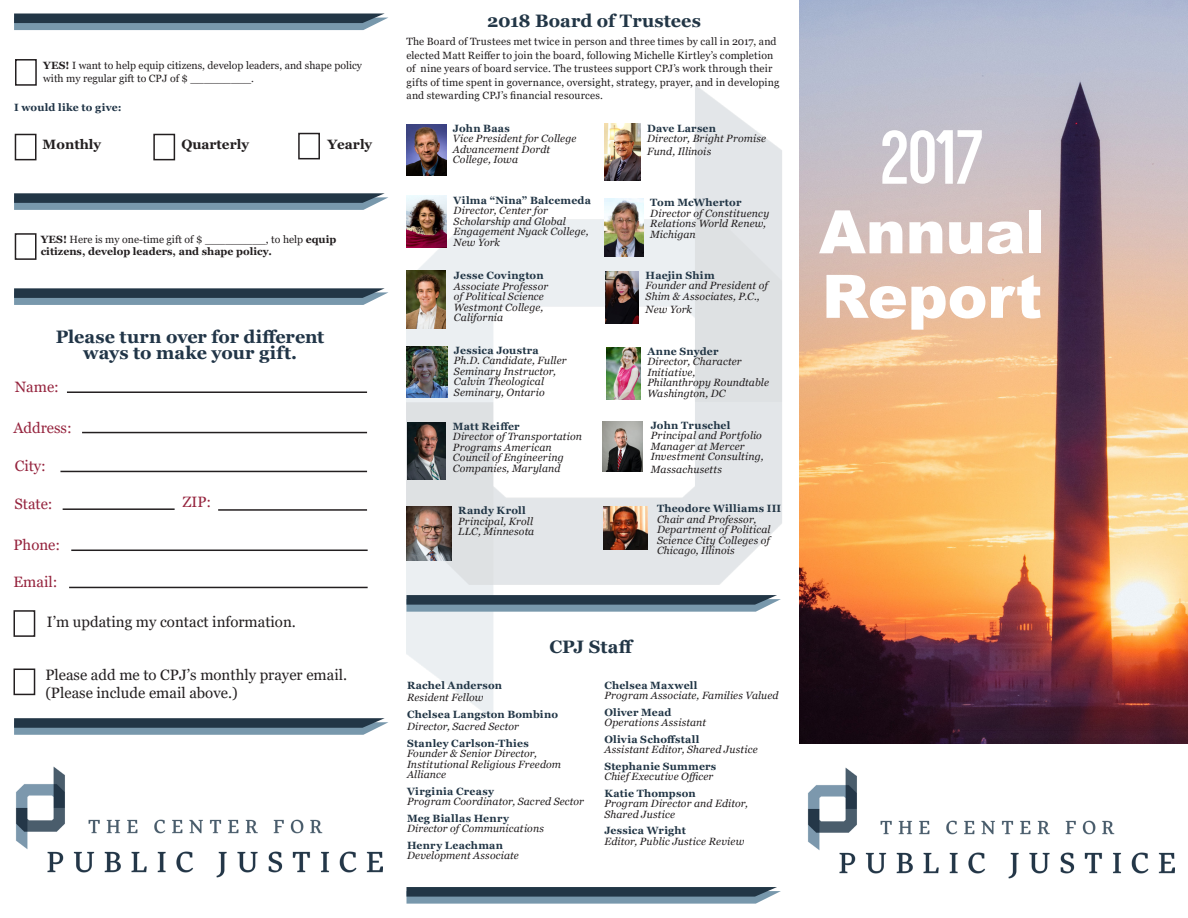
<style>
.page{position:relative;width:1188px;height:918px;background:#fff}
.page>*{position:absolute;margin:0;border:0;box-sizing:border-box;transform-origin:0 0}
.t1{font:76.5px "Kenzo";color:#fff}
.t2{font:900 60px "Arial";letter-spacing:-.005em;color:#fff}
.t3{font:700 18px "Georgia";color:#213547}
.t4{font:700 18px "Georgia";color:#223646}
.t5{font:15px "Georgia";color:#231f20}
.t6{font:15px "Georgia";color:#95233d}
.t7{font:700 13.5px "Georgia";color:#231f20}
.t8{font:italic 10.5px/10.5px "Georgia";letter-spacing:.01em;color:#231f20}
.t9{font:10.5px/13.5px "Georgia";letter-spacing:.01em;color:#231f20}
.t10{font:700 10.5px "Georgia";letter-spacing:.02em;color:#223646}
.t11{font:700 10.5px/12.6px "Georgia";color:#231f20}
.t12{font:700 10.5px "Georgia";letter-spacing:.01em;color:#213547}
.s1{font-weight:700}
.s2{font-weight:400}
</style>
<div class="page">
<img style="left:221px;top:85px;width:561px;height:633px">
<img style="left:799px;top:0;width:389px;height:744px">
<img style="left:807px;top:767px;width:367px;height:112px">
<img style="left:604px;top:506px;width:43px;height:43px">
<img style="left:603px;top:422px;width:39px;height:50px">
<img style="left:607px;top:347px;width:34px;height:52px">
<img style="left:605px;top:271px;width:34px;height:52px">
<img style="left:604px;top:199px;width:40px;height:58px">
<img style="left:605px;top:124px;width:35px;height:57px">
<img style="left:406px;top:507px;width:45px;height:54px">
<img style="left:407px;top:422px;width:39px;height:58px">
<img style="left:406px;top:346px;width:41px;height:51px">
<img style="left:407px;top:271px;width:38px;height:57px">
<img style="left:406px;top:195px;width:40px;height:52px">
<img style="left:406px;top:124px;width:40px;height:52px">
<div style="left:15px;top:59px;width:22px;height:27px;border:2px solid #231f20"></div>
<div style="left:15px;top:134px;width:22px;height:26px;border:2px solid #231f20"></div>
<div style="left:153px;top:134px;width:22px;height:26px;border:2px solid #231f20"></div>
<div style="left:298px;top:133px;width:22px;height:26px;border:2px solid #231f20"></div>
<div style="left:15px;top:233px;width:22px;height:27px;border:2px solid #231f20"></div>
<hr style="left:67px;top:391px;width:300px;height:2px;background:#231f20">
<hr style="left:82px;top:432px;width:285px;height:1px;background:#231f20">
<hr style="left:63px;top:508px;width:112px;height:2px;background:#231f20">
<hr style="left:218px;top:509px;width:149px;height:2px;background:#231f20">
<hr style="left:71px;top:550px;width:297px;height:1px;background:#231f20">
<hr style="left:69px;top:587px;width:299px;height:1px;background:#231f20">
<div style="left:14px;top:610px;width:21px;height:27px;border:2px solid #231f20"></div>
<div style="left:14px;top:669px;width:21px;height:26px;border:2px solid #231f20"></div>
<hr style="left:60px;top:471px;width:307px;height:1px;background:#231f20">
<img style="left:15px;top:766px;width:368px;height:112px">
<svg style="left:14px;top:14px;width:374px;height:16px;background:#4d6577"></svg>
<svg style="left:14px;top:193px;width:375px;height:17px;background:#516879"></svg>
<svg style="left:14px;top:288px;width:375px;height:17px;background:#516879"></svg>
<svg style="left:14px;top:718px;width:374px;height:17px;background:#506879"></svg>
<svg style="left:406px;top:595px;width:375px;height:17px;background:#506879"></svg>
<svg style="left:406px;top:887px;width:375px;height:17px;background:#516879"></svg>
<p class="t9" style="left:43px;top:59px;width:320px"><span class="s1">YES!</span> I want to help equip citizens, develop leaders, and shape policy</p>
<p class="t9" style="left:43px;top:72px;width:212px">with my regular gift to CPJ of $ _________.</p>
<p class="t12" style="left:14px;top:101px;width:109px">I would like to give:</p>
<p class="t7" style="left:43px;top:136px;width:60px">Monthly</p>
<p class="t7" style="left:181px;top:136px;width:69px">Quarterly</p>
<p class="t7" style="left:327px;top:136px;width:46px">Yearly</p>
<p class="t11" style="left:41px;top:233px;width:297px">YES! <span class="s2">Here is my one-time gift of $ _________, to help</span> equip citizens, develop leaders, and shape policy.</p>
<p class="t3" style="left:56px;top:325px;width:270px">Please turn over for different</p>
<p class="t3" style="left:83px;top:341px;width:215px">ways to make your gift.</p>
<p class="t6" style="left:15px;top:378px;width:46px">Name:</p>
<p class="t6" style="left:14px;top:418px;width:60px">Address:</p>
<p class="t6" style="left:15px;top:456px;width:33px">City:</p>
<p class="t6" style="left:14px;top:495px;width:40px">State:</p>
<p class="t6" style="left:183px;top:493px;width:30px">ZIP:</p>
<p class="t6" style="left:14px;top:536px;width:48px">Phone:</p>
<p class="t6" style="left:14px;top:573px;width:45px">Email:</p>
<p class="t5" style="left:47px;top:613px;width:251px">I’m updating my contact information.</p>
<p class="t5" style="left:45px;top:666px;width:303px">Please add me to CPJ’s monthly prayer email.</p>
<p class="t5" style="left:45px;top:684px;width:194px">(Please include email above.)</p>
<p class="t4" style="left:487px;top:9px;width:215px">2018 Board of Trustees</p>
<p class="t9" style="left:406px;top:35px;width:375px">The Board of Trustees met twice in person and three times by call in 2017, and elected Matt Reiffer to join the board, following Michelle Kirtley’s completion of nine years of board service. The trustees support CPJ’s work through their gifts of time spent in governance, oversight, strategy, prayer, and in developing and stewarding CPJ’s financial resources.</p>
<p class="t10" style="left:453px;top:121px;width:58px">John Baas</p>
<p class="t8" style="left:453px;top:133px;width:125px">Vice President for College<br>Advancement Dordt<br>College, Iowa</p>
<p class="t10" style="left:454px;top:193px;width:139px">Vilma “Nina” Balcemeda</p>
<p class="t8" style="left:454px;top:205px;width:137px">Director, Center for<br>Scholarship and Global<br>Engagement Nyack College,<br>New York</p>
<p class="t10" style="left:454px;top:269px;width:91px">Jesse Covington</p>
<p class="t8" style="left:454px;top:281px;width:96px">Associate Professor of Political Science<br>Westmont College,<br>California</p>
<p class="t10" style="left:454px;top:344px;width:86px">Jessica Joustra</p>
<p class="t8" style="left:454px;top:356px;width:114px">Ph.D. Candidate, Fuller<br>Seminary Instructor,<br>Calvin Theological<br>Seminary, Ontario</p>
<p class="t10" style="left:453px;top:420px;width:68px">Matt Reiffer</p>
<p class="t8" style="left:453px;top:432px;width:131px">Director of Transportation<br>Programs American<br>Council of Engineering<br>Companies, Maryland</p>
<p class="t10" style="left:458px;top:504px;width:69px">Randy Kroll</p>
<p class="t8" style="left:458px;top:516px;width:78px">Principal, Kroll<br>LLC, Minnesota</p>
<p class="t10" style="left:647px;top:121px;width:70px">Dave Larsen</p>
<p class="t8" style="left:647px;top:132px;width:121px;line-height:12.6px">Director, Bright Promise<br>Fund, Illinois</p>
<p class="t10" style="left:650px;top:196px;width:93px">Tom McWhertor</p>
<p class="t8" style="left:650px;top:208px;width:120px">Director of Constituency<br>Relations World Renew,</p>
<p class="t8" style="left:650px;top:229px;width:47px">Michigan</p>
<p class="t10" style="left:646px;top:269px;width:71px">Haejin Shim</p>
<p class="t8" style="left:646px;top:281px;width:124px">Founder and President of<br>Shim &amp; Associates, P.C.,</p>
<p class="t8" style="left:646px;top:304px;width:48px">New York</p>
<p class="t10" style="left:647px;top:344px;width:73px">Anne Snyder</p>
<p class="t8" style="left:647px;top:356px;width:96px">Director, Character<br>Initiative,</p>
<p class="t8" style="left:647px;top:377px;width:123px">Philanthropy Roundtable</p>
<p class="t8" style="left:647px;top:388px;width:80px">Washington, DC</p>
<p class="t10" style="left:651px;top:418px;width:81px">John Truschel</p>
<p class="t8" style="left:651px;top:430px;width:114px">Principal and Portfolio<br>Manager at Mercer<br>Investment Consulting,</p>
<p class="t8" style="left:651px;top:464px;width:73px">Massachusetts</p>
<p class="t10" style="left:657px;top:502px;width:126px">Theodore Williams III</p>
<p class="t8" style="left:657px;top:514px;width:115px">Chair and Professor,<br>Department of Political<br>Science City Colleges of<br>Chicago, Illinois</p>
<p class="t4" style="left:549px;top:635px;width:86px">CPJ Staff</p>
<p class="t10" style="left:407px;top:678px;width:97px">Rachel Anderson</p>
<p class="t8" style="left:407px;top:692px;width:78px">Resident Fellow</p>
<p class="t10" style="left:407px;top:707px;width:153px">Chelsea Langston Bombino</p>
<p class="t8" style="left:407px;top:722px;width:113px">Director, Sacred Sector</p>
<p class="t10" style="left:407px;top:736px;width:123px">Stanley Carlson-Thies</p>
<p class="t8" style="left:407px;top:749px;width:156px">Founder &amp; Senior Director,<br>Institutional Religious Freedom<br>Alliance</p>
<p class="t10" style="left:407px;top:784px;width:89px">Virginia Creasy</p>
<p class="t8" style="left:407px;top:797px;width:179px">Program Coordinator, Sacred Sector</p>
<p class="t10" style="left:407px;top:811px;width:103px">Meg Biallas Henry</p>
<p class="t8" style="left:407px;top:824px;width:139px">Director of Communications</p>
<p class="t10" style="left:407px;top:838px;width:98px">Henry Leachman</p>
<p class="t8" style="left:407px;top:851px;width:113px">Development Associate</p>
<p class="t10" style="left:604px;top:678px;width:95px">Chelsea Maxwell</p>
<p class="t8" style="left:604px;top:690px;width:176px">Program Associate, Families Valued</p>
<p class="t10" style="left:604px;top:705px;width:69px">Oliver Mead</p>
<p class="t8" style="left:604px;top:717px;width:103px">Operations Assistant</p>
<p class="t10" style="left:604px;top:732px;width:97px">Olivia Schoffstall</p>
<p class="t8" style="left:604px;top:744px;width:155px">Assistant Editor, Shared Justice</p>
<p class="t10" style="left:604px;top:759px;width:113px">Stephanie Summers</p>
<p class="t8" style="left:604px;top:771px;width:111px">Chief Executive Officer</p>
<p class="t10" style="left:604px;top:786px;width:93px">Katie Thompson</p>
<p class="t8" style="left:604px;top:798px;width:145px">Program Director and Editor,</p>
<p class="t8" style="left:604px;top:809px;width:72px">Shared Justice</p>
<p class="t10" style="left:604px;top:824px;width:83px">Jessica Wright</p>
<p class="t8" style="left:604px;top:836px;width:141px">Editor, Public Justice Review</p>
<p class="t1" style="left:880px;top:113px;width:105px">2017</p>
<p class="t2" style="left:819px;top:188px;width:228px">Annual</p>
<p class="t2" style="left:822px;top:253px;width:222px">Report</p>
</div>
